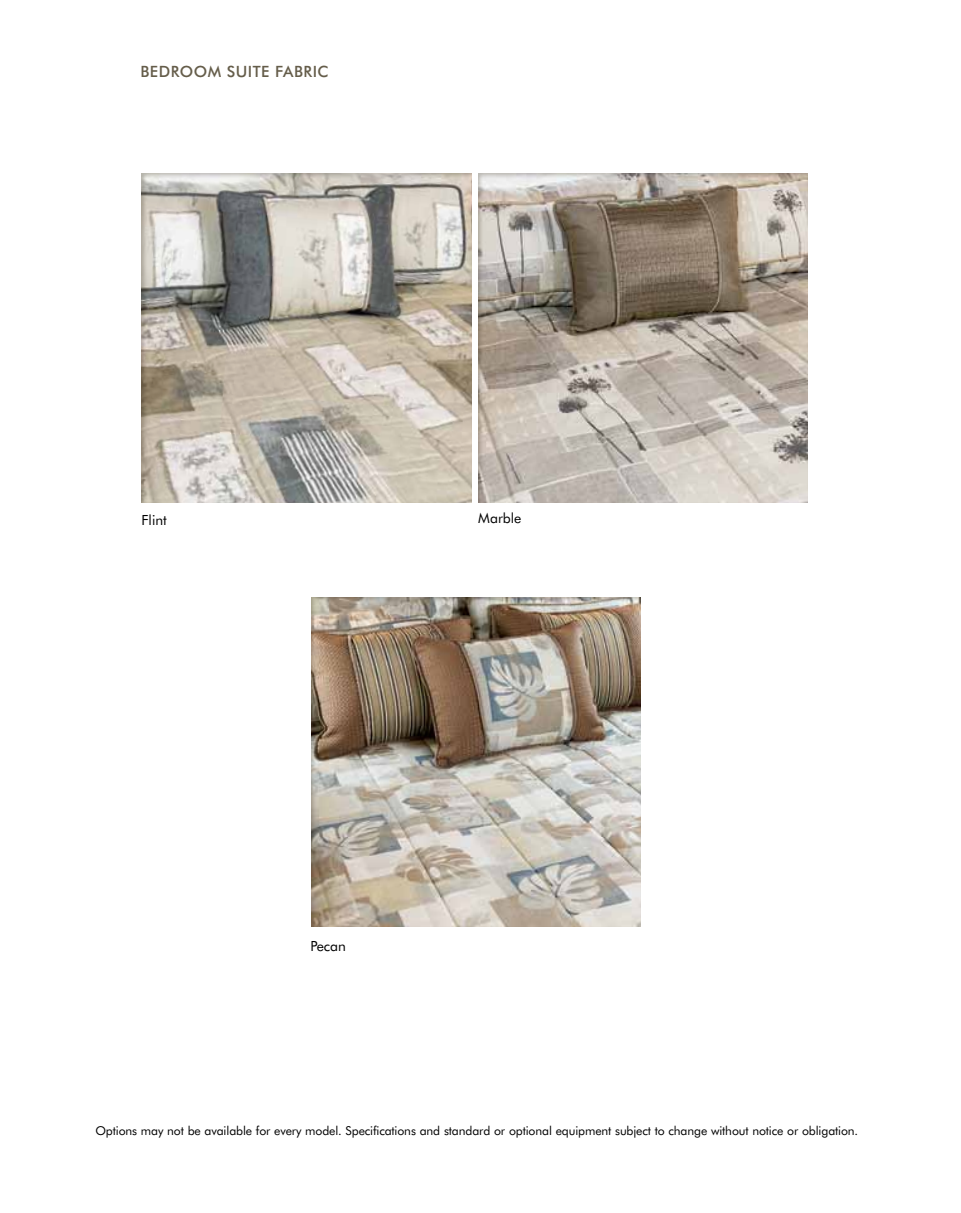
<style>
.page{position:relative;width:961px;height:1213px;background:#fff}
.page>*{position:absolute;margin:0;border:0;box-sizing:border-box;transform-origin:0 0}
.t1{font:500 15.58px "Futura BT";letter-spacing:.03em;color:#655d4a}
.t2{font:14px "Futura BT";color:#000}
.t3{font:12.25px "Futura BT";letter-spacing:-.01em;color:#000}
</style>
<div class="page">
<div style="left:310px;top:596px;width:333px;height:333px;background:#655d4a;opacity:.35"></div>
<div style="left:141px;top:172px;width:332px;height:333px;background:#655d4a;opacity:.35"></div>
<div style="left:477px;top:172px;width:333px;height:333px;background:#655d4a;opacity:.35"></div>
<p class="t1" style="left:140px;top:62px;width:145px">BEDROOM SUITE FAB</p>
<p class="t1" style="left:303px;top:62px;width:27px">RIC</p>
<p class="t2" style="left:142px;top:511px;width:27px">Flint</p>
<p class="t2" style="left:478px;top:509px;width:45px">Marble</p>
<p class="t2" style="left:310px;top:938px;width:37px">Pecan</p>
<p class="t3" style="left:95px;top:1123px;width:764px">Options may not be available for every model. Specifications and standard or optional equipment subject to change without notice or obligation.</p>
</div>
